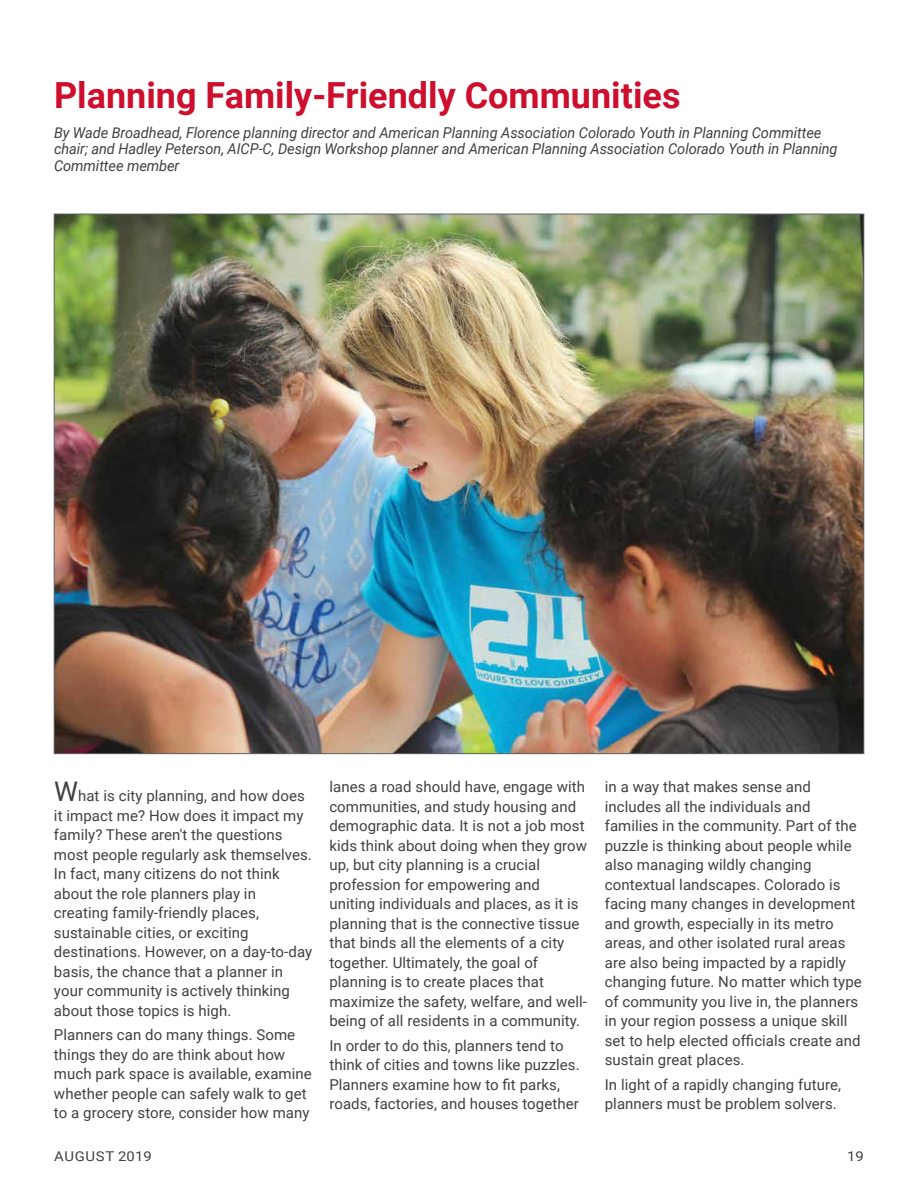
<style>
.page{position:relative;width:918px;height:1188px;background:#fff}
.page>*{position:absolute;margin:0;border:0;box-sizing:border-box;transform-origin:0 0}
.t1{font:700 36px "Roboto";color:#ce0e2d}
.t2{font:15px/19.5px "Roboto";letter-spacing:.005em;color:#414042}
.t3{font:italic 15px/16.5px "Roboto";letter-spacing:-.005em;color:#414042}
.t4{font:13.5px "Roboto";letter-spacing:.035em;color:#414042;scale:1.1 1}
.s1{font-size:27px}
</style>
<div class="page">
<img style="left:56px;top:216px;width:806px;height:536px">
<h1 class="t1" style="left:54px;top:70px;width:628px">Planning Family-Friendly Communities</h1>
<p class="t3" style="left:54px;top:124px;width:785px">By Wade Broadhead, Florence planning director and American Planning Association Colorado Youth in Planning Committee chair; and Hadley Peterson, AICP-C, Design Workshop planner and American Planning Association Colorado Youth in Planning<br>Committee member</p>
<p class="t2" style="left:54px;top:785px;width:260px"><span class="s1">W</span>hat is city planning, and how does it impact me? How does it impact my family? These aren't the questions most people regularly ask themselves.<br>In fact, many citizens do not think about the role planners play in creating family-friendly places, sustainable cities, or exciting destinations. However, on a day-to-day basis, the chance that a planner in your community is actively thinking about those topics is high.</p>
<p class="t2" style="left:54px;top:1025px;width:259px">Planners can do many things. Some things they do are think about how much park space is available, examine whether people can safely walk to get to a grocery store, consider how many</p>
<p class="t2" style="left:329px;top:776px;width:259px">lanes a road should have, engage with communities, and study housing and demographic data. It is not a job most kids think about doing when they grow up, but city planning is a crucial profession for empowering and uniting individuals and places, as it is planning that is the connective tissue that binds all the elements of a city together. Ultimately, the goal of planning is to create places that maximize the safety, welfare, and well&shy;being of all residents in a community.</p>
<p class="t2" style="left:329px;top:1035px;width:252px">In order to do this, planners tend to think of cities and towns like puzzles.<br>Planners examine how to fit parks, roads, factories, and houses together</p>
<p class="t2" style="left:605px;top:776px;width:259px">in a way that makes sense and includes all the individuals and families in the community. Part of the puzzle is thinking about people while also managing wildly changing contextual landscapes. Colorado is facing many changes in development and growth, especially in its metro areas, and other isolated rural areas are also being impacted by a rapidly changing future. No matter which type of community you live in, the planners in your region possess a unique skill set to help elected officials create and sustain great places.</p>
<p class="t2" style="left:605px;top:1074px;width:238px">In light of a rapidly changing future, planners must be problem solvers.</p>
<p class="t4" style="left:54px;top:1147px;width:90px">AUGUST 2019</p>
<p class="t4" style="left:847px;top:1147px;width:17px">19</p>
</div>
